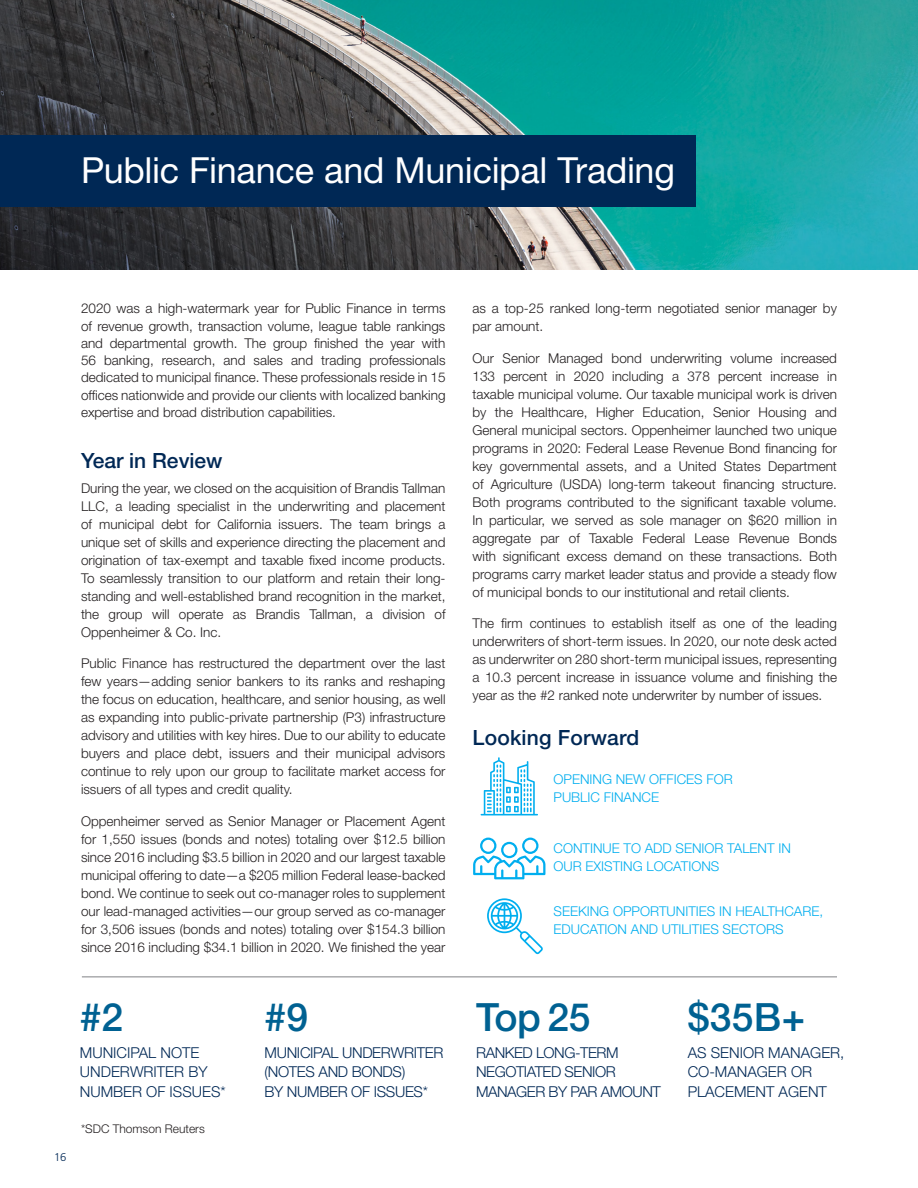
<style>
.page{position:relative;width:918px;height:1188px;background:#fff}
.page>*{position:absolute;margin:0;border:0;box-sizing:border-box;transform-origin:0 0}
.t1{font:500 39px "Helvetica Neue LT Std";letter-spacing:-.01em;color:#006192}
.OPCO_Shareholder_Pag{font:36px "Helvetica Neue LT Std";letter-spacing:-.01em;color:#fff}
.t2{font:500 21px "Helvetica Neue LT Std";letter-spacing:.01em;color:#002855}
.t3{font:300 15px/19.5px "Helvetica Neue LT Std";letter-spacing:-.02em;color:#002855}
.t4{font:300 15px/19.5px "Helvetica Neue LT Std";color:#002855}
.t5{font:300 13.5px/18px "Helvetica Neue LT Std";color:#231f20;text-align:justify}
.t6{font:300 13.5px/18px "Helvetica Neue LT Std";color:#00aeef}
.t7{font:300 12px "Helvetica Neue LT Std";color:#231f20}
.t8{font:300 11.25px "Frutiger LT Std";color:#002855}
</style>
<div class="page">
<img style="left:0;top:0;width:918px;height:270px">
<div style="left:0;top:135px;width:696px;height:71px;background:#002855"></div>
<svg style="left:487px;top:898px;width:56px;height:56px"></svg>
<svg style="left:481px;top:757px;width:57px;height:58px"></svg>
<svg style="left:473px;top:838px;width:72px;height:41px"></svg>
<hr style="left:82px;top:976px;width:755px;height:1px;background:#808285">
<p class="OPCO_Shareholder_Pag" style="left:81px;top:148px;width:596px">Public Finance and Municipal Trading</p>
<p class="t5" style="left:81px;top:300px;width:366px;line-height:17.2px">2020 was a high-watermark year for Public Finance in terms of revenue growth, transaction volume, league table rankings and departmental growth. The group finished the year with 56 banking, research, and sales and trading professionals dedicated to municipal finance. These professionals reside in 15 offices nationwide and provide our clients with localized banking expertise and broad distribution capabilities.</p>
<p class="t2" style="left:81px;top:448px;width:143px">Year in Review</p>
<p class="t5" style="left:81px;top:479px;width:366px">During the year, we closed on the acquisition of Brandis Tallman LLC, a leading specialist in the underwriting and placement of municipal debt for California issuers. The team brings a unique set of skills and experience directing the placement and origination of tax-exempt and taxable fixed income products.<br>To seamlessly transition to our platform and retain their long&shy;standing and well-established brand recognition in the market, the group will operate as Brandis Tallman, a division of Oppenheimer &amp; Co. Inc.</p>
<p class="t5" style="left:81px;top:654px;width:366px">Public Finance has restructured the department over the last few years—adding senior bankers to its ranks and reshaping the focus on education, healthcare, and senior housing, as well as expanding into public-private partnership (P3) infrastructure advisory and utilities with key hires. Due to our ability to educate buyers and place debt, issuers and their municipal advisors continue to rely upon our group to facilitate market access for issuers of all types and credit quality.</p>
<p class="t5" style="left:81px;top:812px;width:366px">Oppenheimer served as Senior Manager or Placement Agent for 1,550 issues (bonds and notes) totaling over $12.5 billion since 2016 including $3.5 billion in 2020 and our largest taxable municipal offering to date—a $205 million Federal lease-backed bond. We continue to seek out co-manager roles to supplement our lead-managed activities—our group served as co-manager for 3,506 issues (bonds and notes) totaling over $154.3 billion since 2016 including $34.1 billion in 2020. We finished the year</p>
<p class="t8" style="left:54px;top:1151px;width:14px">16</p>
<p class="t1" style="left:80px;top:994px;width:45px">#2</p>
<p class="t4" style="left:80px;top:1042px;width:147px">MUNICIPAL NOTE<br>UNDERWRITER BY<br>NUMBER OF ISSUES*</p>
<p class="t7" style="left:81px;top:1121px;width:125px">*SDC Thomson Reuters</p>
<p class="t1" style="left:265px;top:994px;width:45px">#9</p>
<p class="t3" style="left:265px;top:1042px;width:180px">MUNICIPAL UNDERWRITER (NOTES AND BONDS)<br>BY NUMBER OF ISSUES*</p>
<p class="t5" style="left:472px;top:299px;width:366px">as a top-25 ranked long-term negotiated senior manager by par amount.</p>
<p class="t5" style="left:472px;top:349px;width:366px">Our Senior Managed bond underwriting volume increased 133 percent in 2020 including a 378 percent increase in taxable municipal volume. Our taxable municipal work is driven by the Healthcare, Higher Education, Senior Housing and General municipal sectors. Oppenheimer launched two unique programs in 2020: Federal Lease Revenue Bond financing for key governmental assets, and a United States Department of Agriculture (USDA) long-term takeout financing structure.<br>Both programs contributed to the significant taxable volume.<br>In particular, we served as sole manager on $620 million in aggregate par of Taxable Federal Lease Revenue Bonds with significant excess demand on these transactions. Both programs carry market leader status and provide a steady flow of municipal bonds to our institutional and retail clients.</p>
<p class="t5" style="left:472px;top:614px;width:366px">The firm continues to establish itself as one of the leading underwriters of short-term issues. In 2020, our note desk acted as underwriter on 280 short-term municipal issues, representing a 10.3 percent increase in issuance volume and finishing the year as the #2 ranked note underwriter by number of issues.</p>
<p class="t2" style="left:472px;top:725px;width:168px">Looking Forward</p>
<p class="t6" style="left:554px;top:770px;width:181px">OPENING NEW OFFICES FOR<br>PUBLIC FINANCE</p>
<p class="t6" style="left:554px;top:839px;width:239px">CONTINUE TO ADD SENIOR TALENT IN<br>OUR EXISTING LOCATIONS</p>
<p class="t6" style="left:554px;top:902px;width:271px">SEEKING OPPORTUNITIES IN HEALTHCARE,<br>EDUCATION AND UTILITIES SECTORS</p>
<p class="t1" style="left:476px;top:994px;width:116px">Top 25</p>
<p class="t3" style="left:476px;top:1042px;width:186px">RANKED LONG-TERM<br>NEGOTIATED SENIOR<br>MANAGER BY PAR AMOUNT</p>
<p class="t1" style="left:688px;top:994px;width:119px">$35B+</p>
<p class="t4" style="left:688px;top:1042px;width:158px">AS SENIOR MANAGER,<br>CO-MANAGER OR<br>PLACEMENT AGENT</p>
</div>
